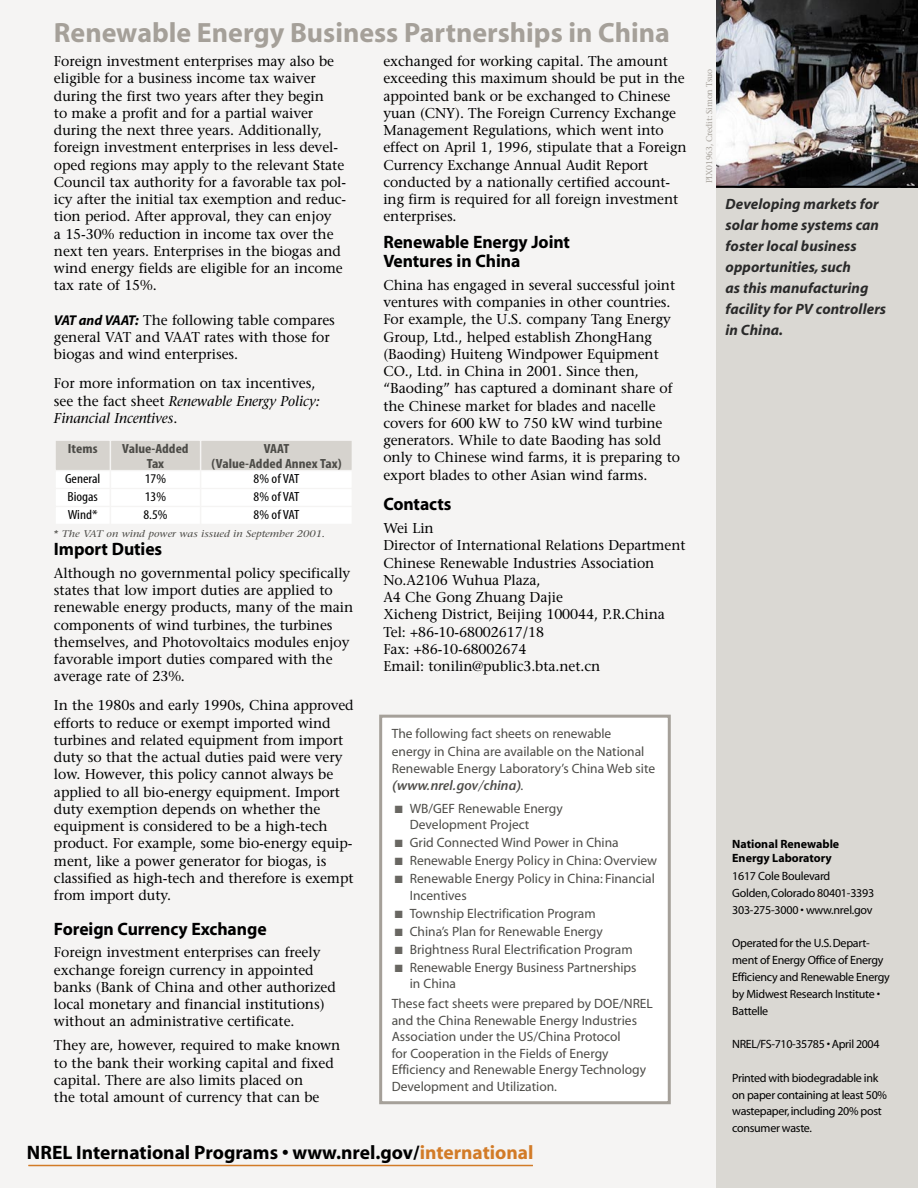
<style>
.page{position:relative;width:918px;height:1188px;background:#f5f4f3}
.page>*{position:absolute;margin:0;border:0;box-sizing:border-box;transform-origin:0 0}
.t1{font:700 27.9px "Myriad";color:#a5a099}
.t2{font:700 19.5px "Myriad";color:#000}
.Subtitle{font:700 18px/19.5px "Myriad";letter-spacing:-.005em;color:#000}
.t3{font:italic 700 15px/21px "Myriad";letter-spacing:.005em;color:#2a2a2a}
.Body_Text_Indent_3{font:14.25px/17.2px "Stone Serif";letter-spacing:-.005em;color:#000}
.Subtitle-2{font:14.25px/17.2px "Stone Serif";letter-spacing:-.005em;color:#000}
.Body_Text_2{font:14.25px/17.2px "Stone Serif";letter-spacing:-.005em;color:#000}
.t4{font:13.5px/16.5px "Myriad";color:#4d4c48}
.t5{font:condensed 13.35px "Myriad";color:#000;scale:1.13 1}
.t6{font:700 condensed 13.35px/14.7px "Myriad";color:#4d4c48;text-align:center;scale:1.13 1}
.t7{font:12px/16.8px "Myriad";letter-spacing:-.025em;color:#000}
.t8{font:700 12px/14.2px "Myriad";color:#000}
.t9{font:italic 9.6px "Stone Serif";color:#4d4c48;scale:1.13 1}
.t10{font:8.4px "Stone Serif";letter-spacing:-.02em;color:#a5a099}
.s1{font-family:"Myriad";font-weight:700;font-style:italic}
.s2{font-style:italic}
.s3{color:#d27b27}
.s4{font-family:"Stone Sans";font-weight:600;font-style:italic}
.s5{color:#696762}
</style>
<div class="page">
<div style="left:716px;top:130px;width:202px;height:1058px;background:#dad8d3"></div>
<img style="left:716px;top:0;width:202px;height:186px">
<hr style="left:28px;top:1165px;width:505px;height:1px;background:#d27b27">
<hr style="left:716px;top:186px;width:202px;height:2px;background:#000">
<div style="left:381px;top:716px;width:288px;height:387px;background:#fff"></div>
<div style="left:379px;top:715px;width:292px;height:389px;border:3px solid #a5a099"></div>
<svg style="left:56px;top:441px;width:296px;height:82px"></svg>
<p class="t1" style="left:54px;top:18px;width:617px">Renewable Energy Business Partnerships in China</p>
<p class="Body_Text_Indent_3" style="left:383px;top:53px;width:305px">exchanged for working capital. The amount exceeding this maximum should be put in the appointed bank or be exchanged to Chinese yuan (CNY). The Foreign Currency Exchange Management Regulations, which went into effect on April 1, 1996, stipulate that a Foreign Currency Exchange Annual Audit Report conducted by a nationally certified account&shy;ing firm is required for all foreign investment enterprises.</p>
<p class="Subtitle" style="left:383px;top:233px;width:188px">Renewable Energy Joint<br>Ventures in China</p>
<p class="Subtitle-2" style="left:383px;top:276px;width:298px">China has engaged in several successful joint ventures with companies in other countries.<br>For example, the U.S. company Tang Energy Group, Ltd., helped establish ZhongHang (Baoding) Huiteng Windpower Equipment CO., Ltd. in China in 2001. Since then, “Baoding” has captured a dominant share of the Chinese market for blades and nacelle covers for 600 kW to 750 kW wind turbine generators. While to date Baoding has sold only to Chinese wind farms, it is preparing to export blades to other Asian wind farms.</p>
<p class="Subtitle" style="left:383px;top:495px;width:70px">Contacts</p>
<p class="Body_Text_Indent_3" style="left:383px;top:519px;width:304px">Wei Lin<br>Director of International Relations Department<br>Chinese Renewable Industries Association<br>No.A2106 Wuhua Plaza,<br>A4 Che Gong Zhuang Dajie<br>Xicheng District, Beijing 100044, P.R.China<br>Tel: +86-10-68002617/18<br>Fax: +86-10-68002674<br>Email: tonilin@public3.bta.net.cn</p>
<p class="Body_Text_Indent_3" style="left:54px;top:53px;width:294px">Foreign investment enterprises may also be eligible for a business income tax waiver during the first two years after they begin<br>to make a profit and for a partial waiver during the next three years. Additionally, foreign investment enterprises in less devel&shy;oped regions may apply to the relevant State Council tax authority for a favorable tax pol&shy;icy after the initial tax exemption and reduc&shy;tion period. After approval, they can enjoy<br>a 15-30% reduction in income tax over the next ten years. Enterprises in the biogas and wind energy fields are eligible for an income tax rate of 15%.</p>
<p class="Body_Text_Indent_3" style="left:54px;top:311px;width:282px"><span class="s1">VAT and VAAT:</span> The following table compares general VAT and VAAT rates with those for biogas and wind enterprises.</p>
<p class="Body_Text_Indent_3" style="left:54px;top:375px;width:267px">For more information on tax incentives, see the fact sheet <span class="s2">Renewable Energy Policy:<br>Financial Incentives</span>.</p>
<p class="t6" style="left:68px;top:442px;width:28px">Items</p>
<p class="t6" style="left:122px;top:442px;width:60px">Value-Added<br>Tax</p>
<p class="t6" style="left:211px;top:442px;width:117px">VAAT<br>(Value-Added Annex Tax)</p>
<p class="t5" style="left:65px;top:472px;width:33px">General</p>
<p class="t5" style="left:145px;top:472px;width:20px">17%</p>
<p class="t5" style="left:254px;top:472px;width:42px">8% of VAT</p>
<p class="t5" style="left:67px;top:490px;width:29px">Biogas</p>
<p class="t5" style="left:145px;top:490px;width:20px">13%</p>
<p class="t5" style="left:254px;top:490px;width:42px">8% of VAT</p>
<p class="t5" style="left:68px;top:508px;width:28px">Wind*</p>
<p class="t5" style="left:143px;top:508px;width:23px">8.5%</p>
<p class="t5" style="left:254px;top:508px;width:42px">8% of VAT</p>
<p class="t9" style="left:53px;top:528px;width:242px">* The VAT on wind power was issued in September 2001.</p>
<p class="Subtitle" style="left:54px;top:540px;width:110px">Import Duties</p>
<p class="Body_Text_2" style="left:54px;top:564px;width:301px">Although no governmental policy specifically states that low import duties are applied to renewable energy products, many of the main components of wind turbines, the turbines themselves, and Photovoltaics modules enjoy favorable import duties compared with the average rate of 23%.</p>
<p class="Body_Text_Indent_3" style="left:54px;top:697px;width:301px">In the 1980s and early 1990s, China approved efforts to reduce or exempt imported wind turbines and related equipment from import duty so that the actual duties paid were very low. However, this policy cannot always be applied to all bio-energy equipment. Import duty exemption depends on whether the equipment is considered to be a high-tech product. For example, some bio-energy equip&shy;ment, like a power generator for biogas, is classified as high-tech and therefore is exempt from import duty.</p>
<p class="Subtitle" style="left:54px;top:920px;width:214px">Foreign Currency Exchange</p>
<p class="Body_Text_Indent_3" style="left:54px;top:944px;width:283px">Foreign investment enterprises can freely exchange foreign currency in appointed banks (Bank of China and other authorized local monetary and financial institutions) without an administrative certificate.</p>
<p class="Body_Text_Indent_3" style="left:54px;top:1037px;width:288px">They are, however, required to make known to the bank their working capital and fixed capital. There are also limits placed on<br>the total amount of currency that can be</p>
<p class="t2" style="left:27px;top:1143px;width:508px">NREL International Programs • www.nrel.gov/<span class="s3">international</span></p>
<p class="t4" style="left:392px;top:726px;width:265px;line-height:17.2px">The following fact sheets on renewable<br>energy in China are available on the National Renewable Energy Laboratory’s China Web site <span class="s4">(www.nrel.gov/china)</span>.</p>
<p class="t4" style="left:410px;top:801px;width:155px;text-indent:-15px"><span class="s5">■</span> WB/GEF Renewable Energy<br>Development Project</p>
<p class="t4" style="left:395px;top:835px;width:225px"><span class="s5">■</span> Grid Connected Wind Power in China</p>
<p class="t4" style="left:395px;top:853px;width:264px"><span class="s5">■</span> Renewable Energy Policy in China: Overview</p>
<p class="t4" style="left:410px;top:871px;width:247px;text-indent:-15px"><span class="s5">■</span> Renewable Energy Policy in China: Financial<br>Incentives</p>
<p class="t4" style="left:395px;top:906px;width:202px"><span class="s5">■</span> Township Electrification Program</p>
<p class="t4" style="left:395px;top:924px;width:210px"><span class="s5">■</span> China’s Plan for Renewable Energy</p>
<p class="t4" style="left:395px;top:942px;width:239px"><span class="s5">■</span> Brightness Rural Electrification Program</p>
<p class="t4" style="left:410px;top:960px;width:228px;text-indent:-15px"><span class="s5">■</span> Renewable Energy Business Partnerships in China</p>
<p class="t4" style="left:392px;top:996px;width:263px">These fact sheets were prepared by DOE/NREL and the China Renewable Energy Industries Association under the US/China Protocol<br>for Cooperation in the Fields of Energy Efficiency and Renewable Energy Technology Development and Utilization.</p>
<p class="t10" style="left:704px;top:183px;width:116px;rotate:-90deg">PIX01963, Credit: Simon Tsuo</p>
<p class="t3" style="left:726px;top:194px;width:162px">Developing markets for solar home systems can foster local business opportunities, such<br>as this manufacturing facility for PV controllers in China.</p>
<p class="t8" style="left:732px;top:837px;width:109px">National Renewable<br>Energy Laboratory</p>
<p class="t7" style="left:732px;top:868px;width:100px">1617 Cole Boulevard</p>
<p class="t7" style="left:732px;top:885px;width:144px">Golden, Colorado 80401-3393</p>
<p class="t7" style="left:732px;top:902px;width:142px">303-275-3000 • www.nrel.gov</p>
<p class="t7" style="left:732px;top:935px;width:159px">Operated for the U.S. Depart&shy;ment of Energy Office of Energy<br>Efficiency and Renewable Energy by Midwest Research Institute •<br>Battelle</p>
<p class="t7" style="left:732px;top:1036px;width:149px">NREL/FS-710-35785 • April 2004</p>
<p class="t7" style="left:732px;top:1070px;width:156px">Printed with biodegradable ink on paper containing at least 50% wastepaper, including 20% post consumer waste.</p>
</div>
